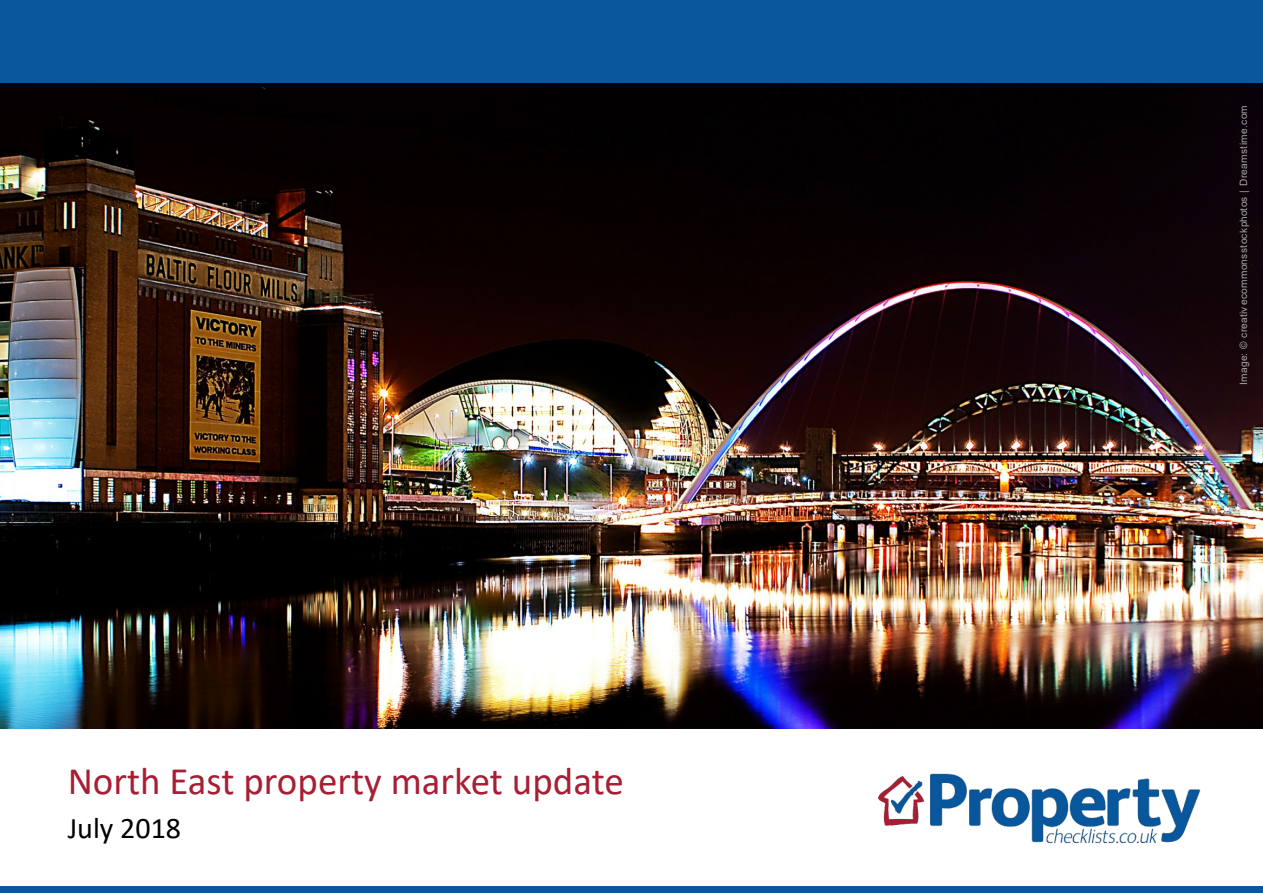
<style>
.page{position:relative;width:1263px;height:893px;background:#fff}
.page>*{position:absolute;margin:0;border:0;box-sizing:border-box;transform-origin:0 0}
.t1{font:39px "Calibri";color:#a81e33}
.t2{font:30px "Calibri";color:#000}
.t3{font:10.2px "Arial";letter-spacing:.055em;color:#a5a5a5}
</style>
<div class="page">
<img style="left:0;top:83px;width:1263px;height:646px">
<div style="left:0;top:0;width:1263px;height:83px;background:#0a579e"></div>
<img style="left:878px;top:773px;width:323px;height:71px">
<div style="left:0;top:886px;width:1263px;height:7px;background:#0a579e"></div>
<h1 class="t1" style="left:68px;top:765px;width:558px">North East property market update</h1>
<h2 class="t2" style="left:68px;top:815px;width:115px">July 2018</h2>
<p class="t3" style="left:1240px;top:385px;width:281px;rotate:-90deg">Image: © creativ ecommonsstockphotos | Dreamstime.com</p>
</div>
